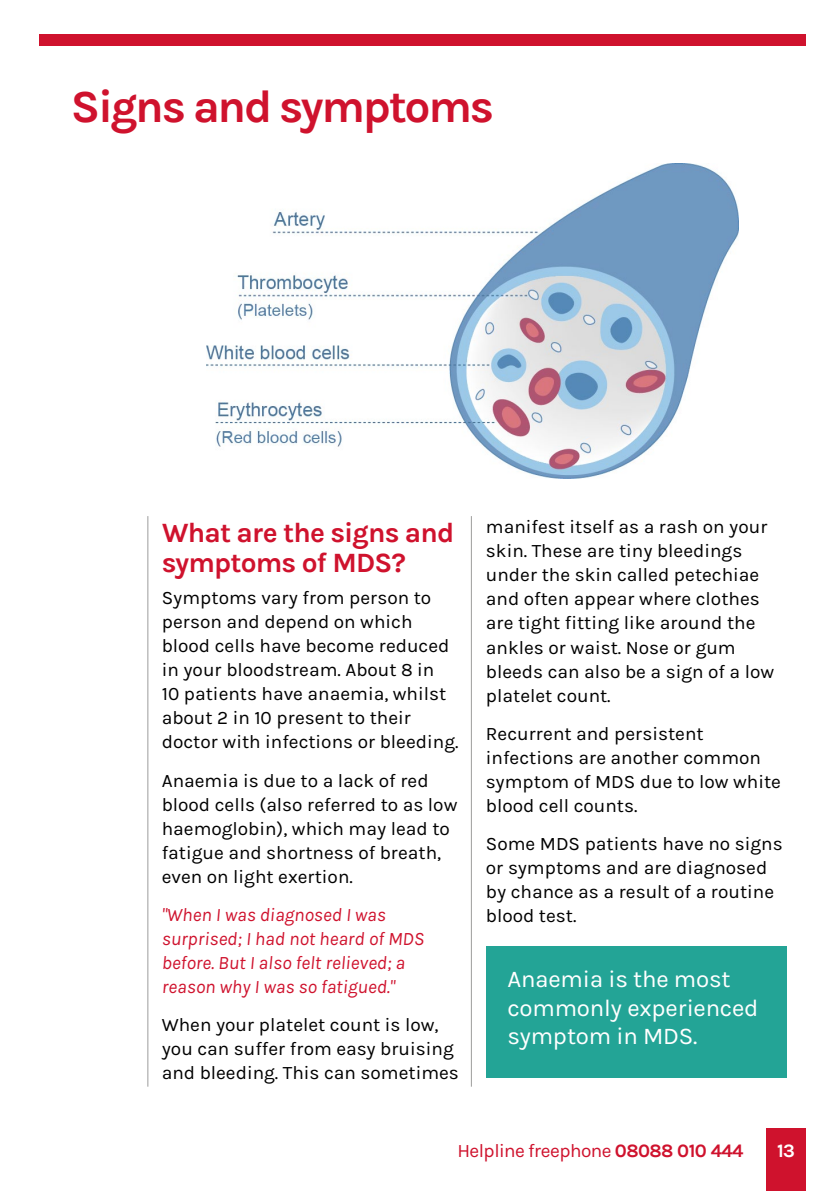
<style>
.page{position:relative;width:840px;height:1191px;background:#fff}
.page>*{position:absolute;margin:0;border:0;box-sizing:border-box;transform-origin:0 0}
.t1{font:700 46px "Karla";letter-spacing:-.05em;color:#cf122d}
.t2{font:700 28px/30px "Karla";letter-spacing:-.03em;color:#cf122d}
.t3{font:24px/28.8px "Karla";letter-spacing:-.01em;color:#fff}
.t4{font:19px/24px "Karla";color:#000}
.t5{font:italic 19px/24px "Karla";color:#cf122d}
.t6{font:19px "Karla";letter-spacing:-.03em;color:#cf122d}
.t7{font:700 19px "Karla";color:#fff}
.s1{font-weight:700}
</style>
<div class="page">
<div style="left:765px;top:1128px;width:40px;height:63px;background:#cf122d"></div>
<hr style="left:147px;top:516px;width:1px;height:570px;background:#9d9d9c">
<hr style="left:471px;top:516px;width:1px;height:570px;background:#9d9d9c">
<div style="left:40px;top:34px;width:765px;height:11px;background:#cf122d"></div>
<div style="left:485px;top:946px;width:300px;height:132px;background:#23a496"></div>
<img style="left:207px;top:163px;width:531px;height:316px">
<h1 class="t1" style="left:71px;top:80px;width:424px">Signs and symptoms</h1>
<h2 class="t2" style="left:162px;top:517px;width:294px">What are the signs and symptoms of MDS?</h2>
<p class="t4" style="left:162px;top:586px;width:298px">Symptoms vary from person to person and depend on which blood cells have become reduced in your bloodstream. About 8 in<br>10 patients have anaemia, whilst about 2 in 10 present to their doctor with infections or bleeding.</p>
<p class="t4" style="left:162px;top:768px;width:297px">Anaemia is due to a lack of red blood cells (also referred to as low haemoglobin), which may lead to fatigue and shortness of breath, even on light exertion.</p>
<p class="t5" style="left:162px;top:902px;width:264px">"When I was diagnosed I was surprised; I had not heard of MDS before. But I also felt relieved; a reason why I was so fatigued."</p>
<p class="t4" style="left:162px;top:1013px;width:298px">When your platelet count is low, you can suffer from easy bruising and bleeding. This can sometimes</p>
<p class="t4" style="left:485px;top:515px;width:290px">manifest itself as a rash on your skin. These are tiny bleedings under the skin called petechiae and often appear where clothes are tight fitting like around the ankles or waist. Nose or gum bleeds can also be a sign of a low platelet count.</p>
<p class="t4" style="left:485px;top:721px;width:296px">Recurrent and persistent infections are another common symptom of MDS due to low white blood cell counts.</p>
<p class="t4" style="left:485px;top:832px;width:298px">Some MDS patients have no signs or symptoms and are diagnosed by chance as a result of a routine blood test.</p>
<p class="t3" style="left:507px;top:964px;width:252px">Anaemia is the most commonly experienced symptom in MDS.</p>
<p class="t6" style="left:457px;top:1140px;width:287px">Helpline freephone <span class="s1">08088 010 444</span></p>
<p class="t7" style="left:776px;top:1140px;width:20px">13</p>
</div>
